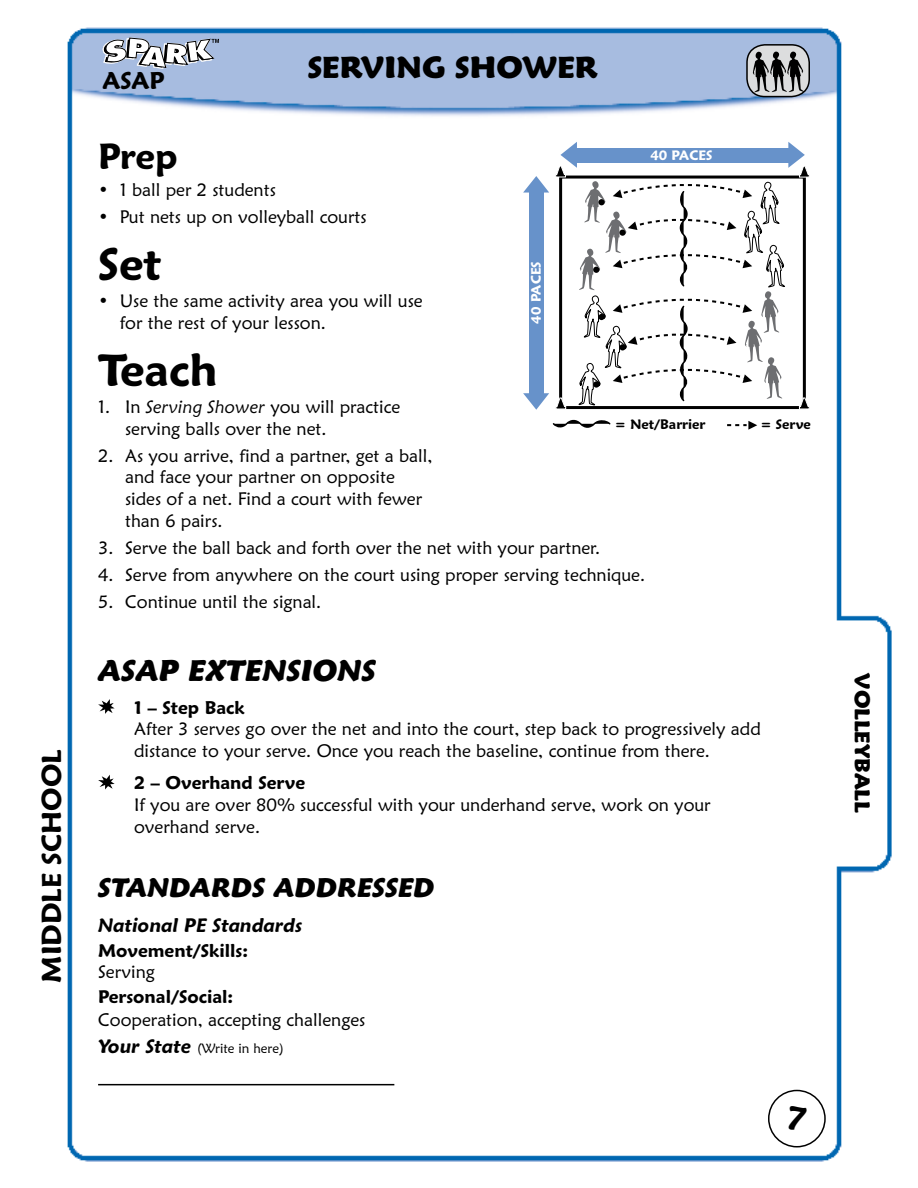
<style>
.page{position:relative;width:918px;height:1188px;background:#fff}
.page>*{position:absolute;margin:0;border:0;box-sizing:border-box;transform-origin:0 0}
.t1{font:600 45px "Maiandra GD";color:#000}
.t2{font:600 36px "Maiandra GD";color:#000}
.t3{font:italic 900 30px "Maiandra GD";color:#000}
.t4{font:900 30px "Maiandra GD";color:#000}
.t5{font:italic 900 27px "Maiandra GD";color:#000}
.t6{font:600 27px "Maiandra GD";color:#000}
.t7{font:600 24px "Maiandra GD";color:#000}
.t8{font:900 21px "Maiandra GD";color:#000}
.t9{font:italic 600 19.5px "Maiandra GD";color:#000}
.t10{font:18px/21.6px "Maiandra GD";color:#000}
.t11{font:600 18px "Maiandra GD";color:#000}
.t12{font:13.5px "Maiandra GD";color:#000}
.t13{font:600 13.5px "Maiandra GD";color:#000}
.t14{font:600 13.5px "Maiandra GD";color:#fff}
.s1{font-style:italic}
.s2{font-weight:600;font-style:italic;font-size:19.5px}
</style>
<div class="page">
<img style="left:67px;top:27px;width:825px;height:1135px">
<svg style="left:103px;top:37px;width:116px;height:32px"></svg>
<svg style="left:98px;top:699px;width:17px;height:15px"></svg>
<svg style="left:98px;top:775px;width:17px;height:14px"></svg>
<hr style="left:98px;top:1084px;width:296px;height:1px;background:#000">
<div style="left:747px;top:45px;width:62px;height:52px;background:#dcddde;border-radius:18px"></div>
<div style="left:746px;top:44px;width:64px;height:53px;border:2px solid #000;border-radius:18px"></div>
<svg style="left:753px;top:52px;width:51px;height:40px"></svg>
<div style="left:529px;top:190px;width:15px;height:206px;background:#6792ca"></div>
<svg style="left:523px;top:393px;width:26px;height:17px"></svg>
<svg style="left:523px;top:176px;width:26px;height:17px"></svg>
<svg style="left:727px;top:421px;width:30px;height:9px"></svg>
<svg style="left:551px;top:417px;width:61px;height:13px"></svg>
<svg style="left:555px;top:142px;width:255px;height:267px"></svg>
<div style="left:769px;top:1090px;width:56px;height:57px;background:#fff;border-radius:50%"></div>
<div style="left:768px;top:1090px;width:58px;height:58px;border:2px solid #000;border-radius:50%"></div>
<h3 class="t6" style="left:35px;top:982px;width:234px;rotate:-90deg">MIDDLE SCHOOL</h3>
<h3 class="t7" style="left:103px;top:66px;width:64px">ASAP</h3>
<h3 class="t4" style="left:308px;top:49px;width:292px">SERVING SHOWER</h3>
<h2 class="t2" style="left:98px;top:135px;width:81px">Prep</h2>
<p class="t10" style="left:98px;top:179px;width:179px">• 1 ball per 2 students</p>
<p class="t10" style="left:98px;top:206px;width:270px">• Put nets up on volleyball courts</p>
<h1 class="t1" style="left:98px;top:237px;width:65px">Set</h1>
<p class="t10" style="left:120px;top:290px;width:305px;text-indent:-22px">• Use the same activity area you will use for the rest of your lesson.</p>
<h1 class="t1" style="left:98px;top:343px;width:120px">Teach</h1>
<p class="t10" style="left:125px;top:396px;width:277px;text-indent:-27px">1. In <span class="s1">Serving Shower</span> you will practice serving balls over the net.</p>
<p class="t10" style="left:125px;top:445px;width:309px;text-indent:-27px">2. As you arrive, find a partner, get a ball, and face your partner on opposite sides of a net. Find a court with fewer than 6 pairs.</p>
<p class="t10" style="left:98px;top:536px;width:504px">3. Serve the ball back and forth over the net with your partner.</p>
<p class="t10" style="left:98px;top:563px;width:549px">4. Serve from anywhere on the court using proper serving technique.</p>
<p class="t10" style="left:98px;top:590px;width:225px">5. Continue until the signal.</p>
<p class="t14" style="left:650px;top:147px;width:64px">40 PACES</p>
<p class="t14" style="left:528px;top:324px;width:64px;rotate:-90deg">40 PACES</p>
<p class="t13" style="left:615px;top:416px;width:92px">= Net/Barrier</p>
<p class="t13" style="left:760px;top:416px;width:52px">= Serve</p>
<h3 class="t3" style="left:98px;top:652px;width:280px">ASAP EXTENSIONS</h3>
<p class="t11" style="left:134px;top:697px;width:112px">1 – Step Back</p>
<p class="t10" style="left:134px;top:718px;width:628px">After 3 serves go over the net and into the court, step back to progressively add distance to your serve. Once you reach the baseline, continue from there.</p>
<p class="t11" style="left:134px;top:772px;width:173px">2 – Overhand Serve</p>
<p class="t10" style="left:134px;top:794px;width:578px">If you are over 80% successful with your underhand serve, work on your overhand serve.</p>
<h3 class="t5" style="left:98px;top:871px;width:338px">STANDARDS ADDRESSED</h3>
<p class="t9" style="left:98px;top:913px;width:206px">National PE Standards</p>
<p class="t11" style="left:98px;top:939px;width:152px">Movement/Skills:</p>
<p class="t10" style="left:98px;top:961px;width:58px">Serving</p>
<p class="t11" style="left:98px;top:986px;width:137px">Personal/Social:</p>
<p class="t10" style="left:98px;top:1009px;width:269px">Cooperation, accepting challenges</p>
<p class="t12" style="left:98px;top:1040px;width:187px"><span class="s2">Your State</span> (Write in here)</p>
<p class="t8" style="left:876px;top:673px;width:141px;rotate:90deg">VOLLEYBALL</p>
</div>
